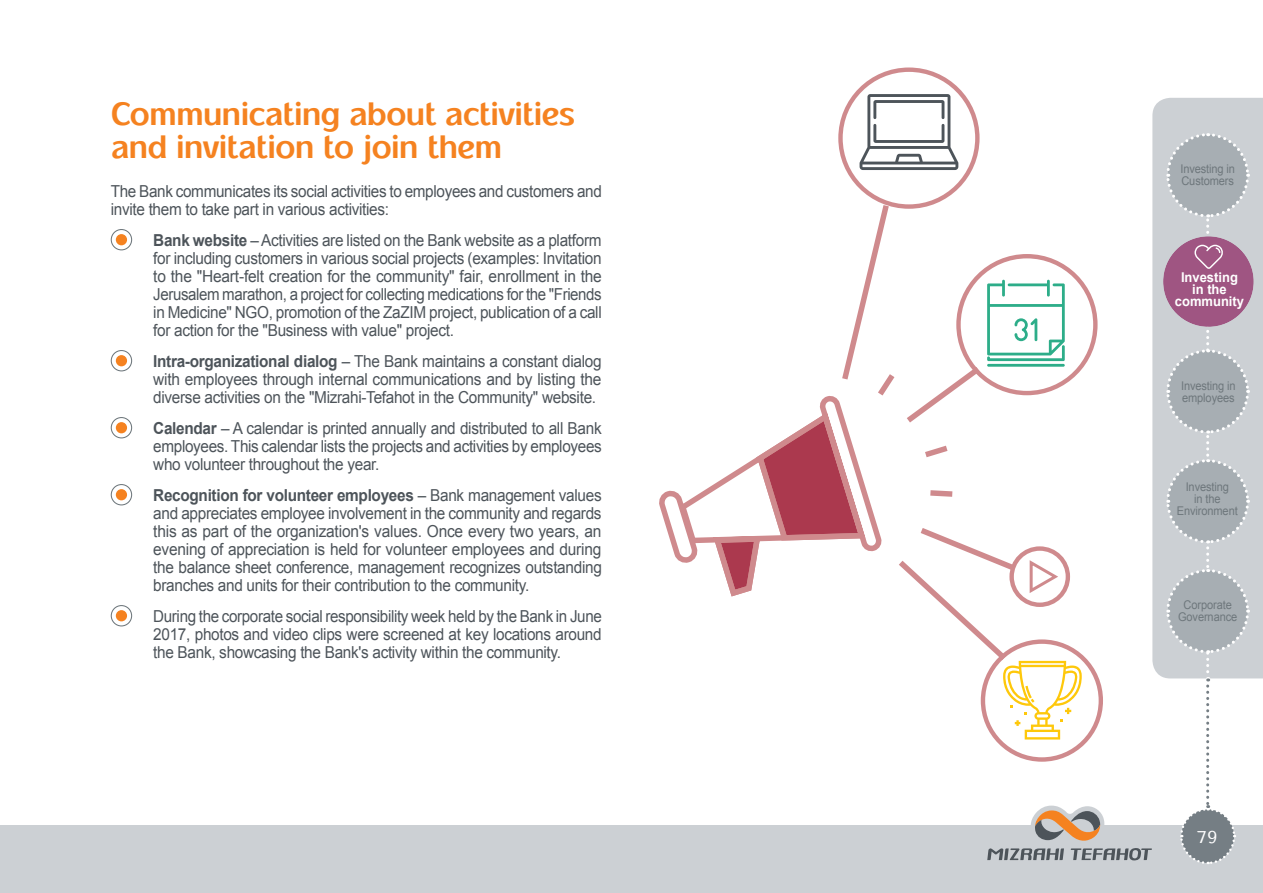
<style>
.page{position:relative;width:1263px;height:893px;background:#fff}
.page>*{position:absolute;margin:0;border:0;box-sizing:border-box;transform-origin:0 0}
.t1{font:700 33px/33px "Fb Typograph Eng";letter-spacing:-.035em;color:#f58220}
.t2{font:25.5px "Fb Joker";color:#fff}
.t3{font:16.5px/18px "Arial";letter-spacing:-.02em;color:#4d545a;text-align:justify;scale:.93 1}
.t4{font:16.5px/18px "Arial";letter-spacing:-.02em;color:#4d545a;text-align:justify;scale:.92 1}
.t5{font:700 13.5px/12px "Arial";color:#fff;text-align:center;scale:.96 1}
.t6{font:12px/12px "Arial";letter-spacing:-.01em;color:#6e777c;scale:.92 1}
.s1{font-weight:700}
</style>
<div class="page">
<div style="left:0;top:826px;width:1263px;height:67px;background:#ccd0d4"></div>
<svg style="left:842px;top:199px;width:178px;height:467px"></svg>
<svg style="left:659px;top:393px;width:225px;height:207px"></svg>
<div style="left:838px;top:68px;width:141px;height:141px;border:4px solid #cf8a8d;border-radius:50%"></div>
<div style="left:956px;top:254px;width:141px;height:141px;border:4px solid #cf8a8d;border-radius:50%"></div>
<div style="left:981px;top:639px;width:122px;height:123px;border:4px solid #cf8a8d;border-radius:50%"></div>
<div style="left:1009px;top:546px;width:61px;height:61px;border:4px solid #cf8a8d;border-radius:50%"></div>
<svg style="left:859px;top:94px;width:99px;height:76px"></svg>
<hr style="left:987px;top:364px;width:78px;height:3px;background:#2dad89">
<svg style="left:987px;top:280px;width:78px;height:81px"></svg>
<svg style="left:1003px;top:661px;width:79px;height:78px"></svg>
<svg style="left:1029px;top:558px;width:30px;height:38px"></svg>
<div style="left:111px;top:229px;width:21px;height:21px;border:1px solid #6e777c;border-radius:50%"></div>
<div style="left:116px;top:234px;width:11px;height:11px;background:#f58220;border-radius:50%"></div>
<div style="left:111px;top:350px;width:21px;height:21px;border:1px solid #6e777c;border-radius:50%"></div>
<div style="left:116px;top:355px;width:11px;height:11px;background:#f58220;border-radius:50%"></div>
<div style="left:111px;top:417px;width:21px;height:21px;border:1px solid #6e777c;border-radius:50%"></div>
<div style="left:116px;top:422px;width:11px;height:11px;background:#f58220;border-radius:50%"></div>
<div style="left:111px;top:484px;width:21px;height:21px;border:1px solid #6e777c;border-radius:50%"></div>
<div style="left:116px;top:489px;width:11px;height:11px;background:#f58220;border-radius:50%"></div>
<div style="left:111px;top:605px;width:21px;height:21px;border:1px solid #6e777c;border-radius:50%"></div>
<div style="left:116px;top:610px;width:11px;height:11px;background:#f58220;border-radius:50%"></div>
<div style="left:1152px;top:98px;width:111px;height:580px;background:#ccd0d4"></div>
<div style="left:1150px;top:225px;width:113px;height:103px;background:#000;opacity:.36"></div>
<svg style="left:1165px;top:132px;width:86px;height:732px"></svg>
<svg style="left:987px;top:806px;width:165px;height:55px"></svg>
<h4 class="t1" style="left:111px;top:96px;width:466px">Communicating about activities and invitation to join them</h4>
<p class="t3" style="left:111px;top:183px;width:530px">The Bank communicates its social activities to employees and customers and invite them to take part in various activities:</p>
<p class="t3" style="left:153px;top:232px;width:484px"><span class="s1">Bank website</span> Activities are listed on the Bank website as a platform for including customers in various social projects (examples: Invitation to the "Heart-felt creation for the community" fair, enrollment in the Jerusalem marathon, a project for collecting medications for the "Friends in Medicine" NGO, promotion of the ZaZIM project, publication of a call for action for the "Business with value" project.</p>
<p class="t3" style="left:153px;top:353px;width:484px"><span class="s1">Intra-organizational dialog</span> The Bank maintains a constant dialog with employees through internal communications and by listing the diverse activities on the "Mizrahi-Tefahot in the Community" website.</p>
<p class="t3" style="left:153px;top:420px;width:484px"><span class="s1">Calendar</span> A calendar is printed annually and distributed to all Bank employees. This calendar lists the projects and activities by employees who volunteer throughout the year.</p>
<p class="t3" style="left:153px;top:487px;width:484px"><span class="s1">Recognition for volunteer employees</span> – Bank management values and appreciates employee involvement in the community and regards this as part of the organization's values. Once every two years, an evening of appreciation is held for volunteer employees and during the balance sheet conference, management recognizes outstanding branches and units for their contribution to the community.</p>
<p class="t4" style="left:153px;top:608px;width:489px">During the corporate social responsibility week held by the Bank in June 2017, photos and video clips were screened at key locations around the Bank, showcasing the Bank's activity within the community.</p>
<p class="t3" style="left:250px;top:232px;width:11px">–</p>
<p class="t3" style="left:342px;top:353px;width:11px">–</p>
<p class="t3" style="left:221px;top:420px;width:11px">–</p>
<p class="t6" style="left:1180px;top:163px;width:61px">Investing in<br>Customers</p>
<p class="t5" style="left:1175px;top:271px;width:74px">I_vist8_g<br>8_ t7i<br>25mmu_8ty</p>
<p class="t6" style="left:1181px;top:380px;width:61px">Investing in employees</p>
<p class="t6" style="left:1177px;top:481px;width:68px;text-align:center">Investing<br>in the<br>Environment</p>
<p class="t6" style="left:1178px;top:599px;width:66px;text-align:center">Corporate<br>Governance</p>
<h2 class="t2" style="left:1197px;top:822px;width:22px">79</h2>
</div>
